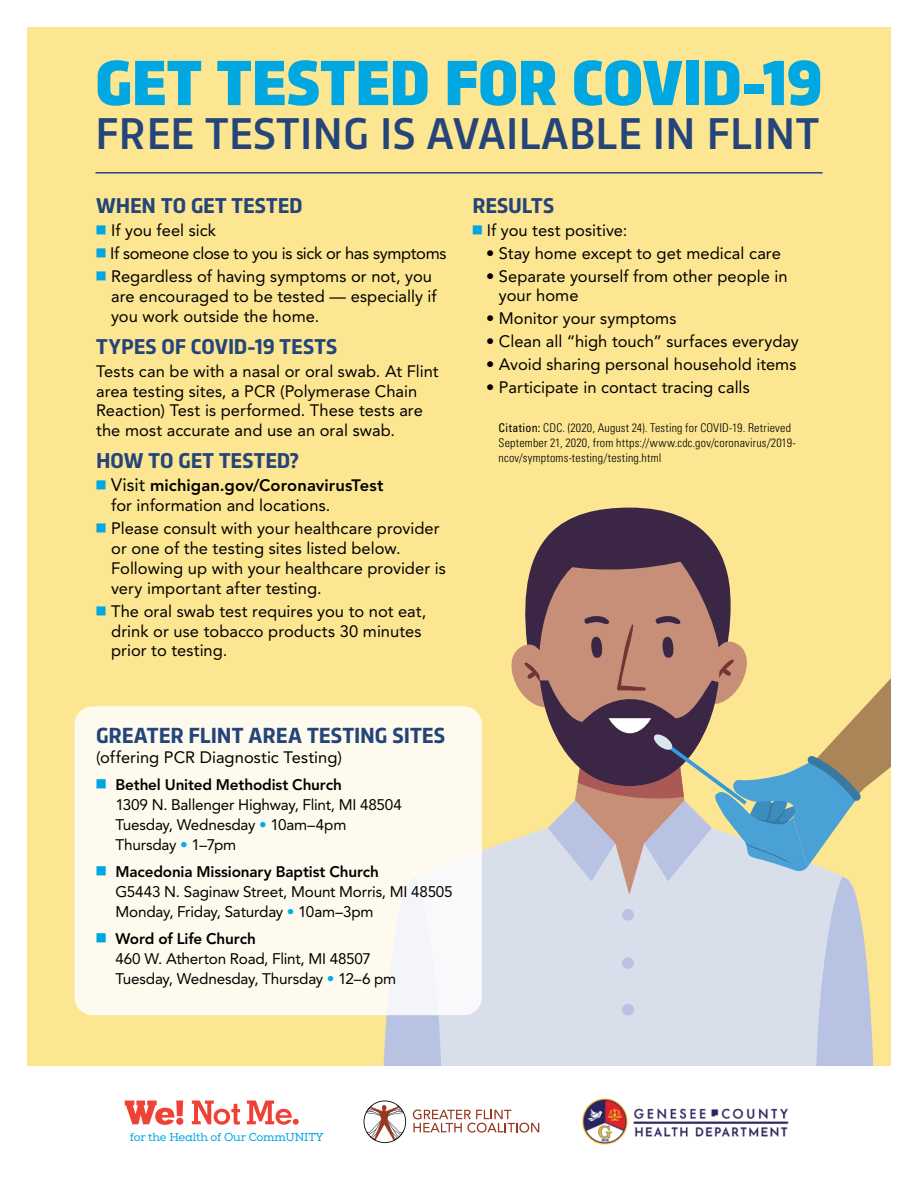
<style>
.page{position:relative;width:918px;height:1188px;background:#fff}
.page>*{position:absolute;margin:0;border:0;box-sizing:border-box;transform-origin:0 0}
.t1{font:900 66.9px "Trasandina";letter-spacing:-.005em;color:#00a7e1}
.t2{font:500 46.65px "Trasandina";letter-spacing:.01em;color:#24447a}
.t3{font:700 22.95px "Trasandina";letter-spacing:.005em;color:#24447a}
.t4{font:700 22.5px "Trasandina";letter-spacing:.005em;color:#24447a}
.t5{font:16.5px/19.8px "Avenir";letter-spacing:.005em;color:#000}
.t6{font:800 16.5px/19.8px "Avenir";letter-spacing:.005em;color:#000}
.t7{font:15.3px/20px "Avenir";letter-spacing:-.015em;color:#000}
.t8{font:300 condensed 12px/15px "Univers";letter-spacing:.015em;color:#000}
.t9{font:11.55px "Nexa Slab";letter-spacing:-.01em;color:#00a7e1}
.s1{font-family:"Universal Newswith Comm Pi";font-size:18px;color:#00a7e1}
.s2{font-family:"Universal Newswith Comm Pi";font-weight:400;font-size:18px;color:#00a7e1}
.s3{font-weight:400;font-size:18px}
.s4{font-weight:400}
.s5{font-family:"Universal Newswith Comm Pi";font-size:18.3px;color:#00a7e1}
.s6{font-weight:800}
.s7{color:#00aeef}
</style>
<div class="page">
<div style="left:27px;top:27px;width:864px;height:1040px;background:#fde691"></div>
<hr style="left:95px;top:172px;width:728px;height:2px;background:#25408f">
<div style="left:441px;top:844px;width:59px;height:223px;background:#d9deeb"></div>
<svg style="left:383px;top:1015px;width:58px;height:52px;background:#bcc5e1"></svg>
<svg style="left:500px;top:507px;width:391px;height:560px"></svg>
<div style="left:75px;top:706px;width:407px;height:309px;background:linear-gradient(to right,#fffbec,#fcfaf2);border-radius:18px"></div>
<svg style="left:413px;top:1109px;width:126px;height:24px"></svg>
<svg style="left:364px;top:1101px;width:42px;height:42px"></svg>
<svg style="left:125px;top:1101px;width:58px;height:24px"></svg>
<svg style="left:192px;top:1101px;width:48px;height:24px"></svg>
<svg style="left:247px;top:1101px;width:52px;height:24px"></svg>
<img style="left:582px;top:1098px;width:207px;height:47px">
<h1 class="t1" style="left:95px;top:34px;width:728px">GET TESTED FOR COVID-19</h1>
<h2 class="t2" style="left:95px;top:98px;width:725px">FREE TESTING IS AVAILABLE IN FLINT</h2>
<h3 class="t4" style="left:96px;top:189px;width:208px">WHEN TO GET TESTED</h3>
<p class="t5" style="left:96px;top:219px;width:352px;line-height:23.2px"><span class="s1">n</span> If you feel sick<br><span class="s1">n</span> If someone close to you is sick or has symptoms <span class="s1">n</span> Regardless of having symptoms or not, you</p>
<p class="t5" style="left:111px;top:286px;width:327px">are encouraged to be tested — especially if you work outside the home.</p>
<h3 class="t4" style="left:96px;top:329px;width:243px">TYPES OF COVID-19 TESTS</h3>
<p class="t5" style="left:96px;top:361px;width:344px">Tests can be with a nasal or oral swab. At Flint area testing sites, a PCR (Polymerase Chain Reaction) Test is performed. These tests are the most accurate and use an oral swab.</p>
<h3 class="t4" style="left:96px;top:444px;width:204px">HOW TO GET TESTED?</h3>
<p class="t6" style="left:111px;top:476px;width:274px;text-indent:-15px"><span class="s2">n</span> <span class="s3">Visit</span> michigan.gov/CoronavirusTest <span class="s4">for information and locations.</span></p>
<p class="t5" style="left:111px;top:519px;width:336px;text-indent:-15px"><span class="s1">n</span> Please consult with your healthcare provider or one of the testing sites listed below.<br>Following up with your healthcare provider is very important after testing.</p>
<p class="t5" style="left:111px;top:601px;width:317px;text-indent:-15px"><span class="s1">n</span> The oral swab test requires you to not eat, drink or use tobacco products 30 minutes prior to testing.</p>
<h3 class="t4" style="left:473px;top:189px;width:83px">RESULTS</h3>
<p class="t5" style="left:473px;top:220px;width:156px"><span class="s1">n</span> If you test positive:</p>
<p class="t5" style="left:486px;top:243px;width:296px">• Stay home except to get medical care</p>
<p class="t5" style="left:499px;top:266px;width:290px;text-indent:-13px">• Separate yourself from other people in your home</p>
<p class="t5" style="left:486px;top:309px;width:192px">• Monitor your symptoms</p>
<p class="t5" style="left:486px;top:331px;width:314px">• Clean all “high touch” surfaces everyday</p>
<p class="t5" style="left:486px;top:354px;width:312px">• Avoid sharing personal household items</p>
<p class="t5" style="left:486px;top:377px;width:265px">• Participate in contact tracing calls</p>
<p class="t8" style="left:499px;top:420px;width:299px"><span class="s4">Citation:</span> CDC. (2020, August 24). Testing for COVID-19. Retrieved<br>September 21, 2020, from https://www.cdc.gov/coronavirus/2019- ncov/symptoms-testing/testing.html</p>
<h3 class="t3" style="left:96px;top:718px;width:351px">GREATER FLINT AREA TESTING SITES</h3>
<p class="t5" style="left:96px;top:747px;width:247px">(offering PCR Diagnostic Testing)</p>
<p class="t7" style="left:116px;top:775px;width:288px;text-indent:-19px"><span class="s5">n</span> <span class="s6">Bethel United Methodist Church<br></span>1309 N. Ballenger Highway, Flint, MI 48504<br>Tuesday, Wednesday <span class="s7">•</span> 10am–4pm<br>Thursday <span class="s7">•</span> 1–7pm</p>
<p class="t7" style="left:116px;top:862px;width:339px;text-indent:-19px"><span class="s5">n</span> <span class="s6">Macedonia Missionary Baptist Church<br></span>G5443 N. Saginaw Street, Mount Morris, MI 48505<br>Monday, Friday, Saturday <span class="s7">•</span> 10am–3pm</p>
<p class="t7" style="left:116px;top:929px;width:282px;text-indent:-19px"><span class="s5">n</span> <span class="s6">Word of Life Church<br></span>460 W. Atherton Road, Flint, MI 48507<br>Tuesday, Wednesday, Thursday <span class="s7">•</span> 12–6 pm</p>
<p class="t9" style="left:130px;top:1130px;width:196px">for the Health of Our CommUNITY</p>
</div>
